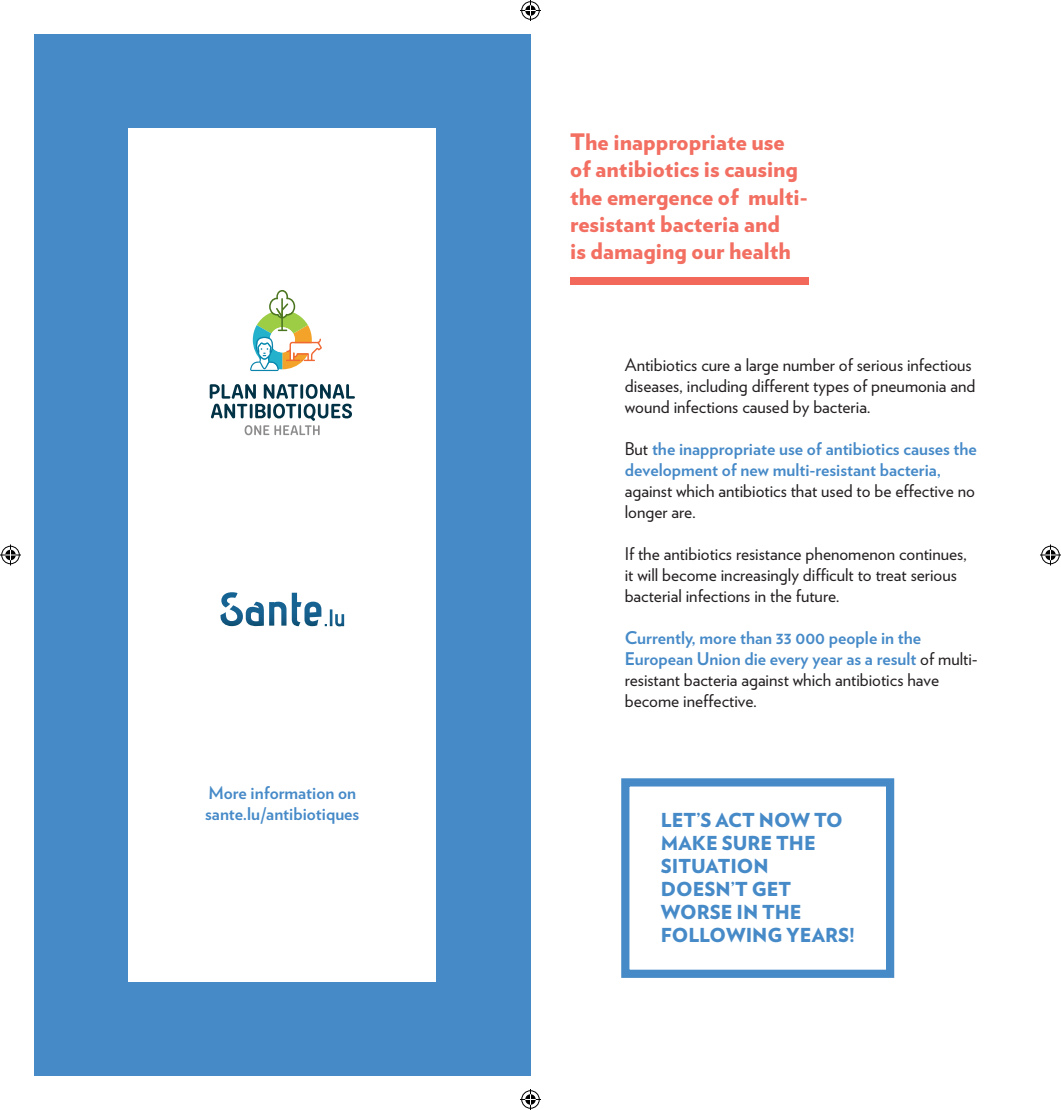
<style>
.page{position:relative;width:1061px;height:1110px;background:#fff}
.page>*{position:absolute;margin:0;border:0;box-sizing:border-box;transform-origin:0 0}
.t1{font:900 22.75px/27.3px "Verlag";color:#f26f62}
.t2{font:900 19.25px/23.1px "Verlag";color:#468ac8}
.t3{font:17.5px/21px "Verlag";color:#231f20}
.t4{font:700 17.5px "Verlag";color:#468ac8}
.s1{font-weight:400;color:#231f20}
.s2{font-weight:700;color:#468ac8}
</style>
<div class="page">
<div style="left:34px;top:34px;width:496px;height:1042px;background:#468ac8"></div>
<div style="left:128px;top:128px;width:308px;height:854px;background:#fff"></div>
<div style="left:570px;top:278px;width:238px;height:7px;background:#f2695c"></div>
<div style="left:621px;top:778px;width:273px;height:200px;border:8px solid #468ac8"></div>
<svg style="left:210px;top:384px;width:145px;height:51px"></svg>
<svg style="left:250px;top:290px;width:72px;height:81px"></svg>
<svg style="left:220px;top:592px;width:124px;height:35px"></svg>
<svg style="left:520px;top:0;width:21px;height:21px"></svg>
<svg style="left:520px;top:1089px;width:21px;height:21px"></svg>
<svg style="left:0;top:544px;width:21px;height:21px"></svg>
<svg style="left:1040px;top:544px;width:20px;height:21px"></svg>
<p class="t4" style="left:208px;top:779px;width:149px">More information on</p>
<p class="t4" style="left:205px;top:800px;width:156px">sante.lu/antibiotiques</p>
<p class="t1" style="left:570px;top:127px;width:239px">The inappropriate use of antibiotics is causing the emergence of multi&shy;resistant bacteria and<br>is damaging our health</p>
<p class="t3" style="left:624px;top:353px;width:348px">Antibiotics cure a large number of serious infectious</p>
<p class="t3" style="left:624px;top:374px;width:352px">diseases, including different types of pneumonia and</p>
<p class="t3" style="left:624px;top:395px;width:247px">wound infections caused by bacteria.</p>
<p class="t4" style="left:624px;top:435px;width:353px"><span class="s1">But</span> the inappropriate use of antibiotics causes the</p>
<p class="t3" style="left:624px;top:458px;width:351px"><span class="s2">development of new multi-resistant bacteria, </span>against which antibiotics that used to be effective no longer are.</p>
<p class="t3" style="left:624px;top:542px;width:343px">If the antibiotics resistance phenomenon continues,</p>
<p class="t3" style="left:624px;top:563px;width:333px">it will become increasingly difficult to treat serious</p>
<p class="t3" style="left:624px;top:584px;width:216px">bacterial infections in the future.</p>
<p class="t3" style="left:624px;top:626px;width:354px"><span class="s2">Currently, more than 33 000 people in the European Union die every year as a result</span> of multi&shy;resistant bacteria against which antibiotics have become ineffective.</p>
<p class="t2" style="left:660px;top:807px;width:183px">LET’S ACT NOW TO<br>MAKE SURE THE<br>SITUATION</p>
<p class="t2" style="left:660px;top:877px;width:195px">DOESN’T GET<br>WORSE IN THE<br>FOLLOWING YEARS!</p>
</div>
